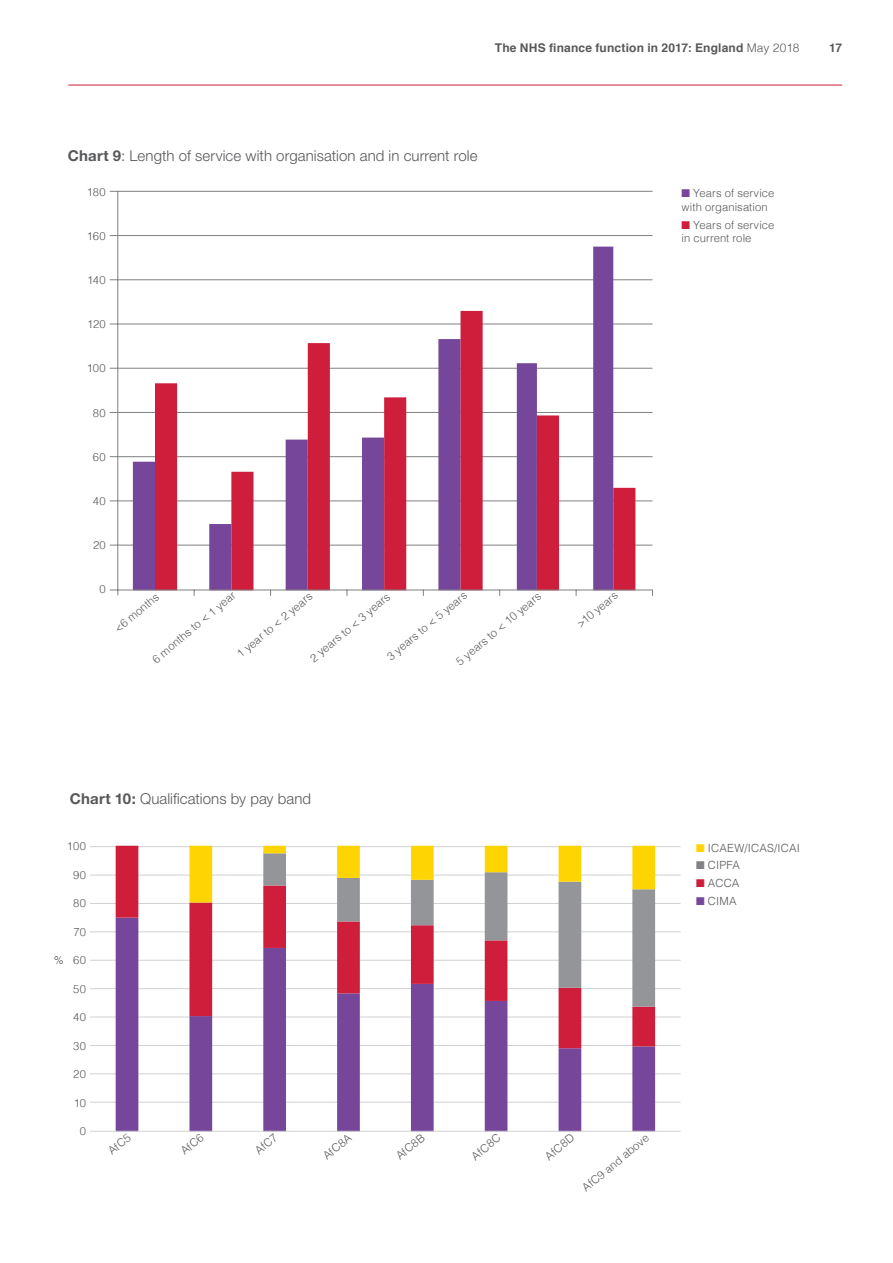
<style>
.page{position:relative;width:893px;height:1263px;background:#fff}
.page>*{position:absolute;margin:0;border:0;box-sizing:border-box;transform-origin:0 0}
.t1{font:300 15px "Helvetica Neue LT Pro";letter-spacing:.005em;color:#57585a}
.t2{font:700 12px "Helvetica";letter-spacing:.015em;color:#57585a}
.Notes{font:300 11.25px/13.5px "Helvetica";letter-spacing:.01em;color:#57585a}
.s1{font-weight:300}
.s2{font-weight:700}
.s3{color:#76469b}
.s4{color:#ce1e3c}
.s5{color:#fed503}
.s6{color:#808285}
</style>
<div class="page">
<hr style="left:118px;top:545px;width:534px;height:1px;background:#7e8182">
<hr style="left:118px;top:501px;width:534px;height:1px;background:#7e8182">
<hr style="left:118px;top:456px;width:534px;height:1px;background:#7e8182">
<hr style="left:118px;top:412px;width:534px;height:1px;background:#7e8182">
<hr style="left:118px;top:368px;width:534px;height:1px;background:#7e8182">
<hr style="left:118px;top:324px;width:534px;height:1px;background:#7e8182">
<hr style="left:118px;top:279px;width:534px;height:1px;background:#7e8182">
<hr style="left:118px;top:235px;width:534px;height:1px;background:#7e8182">
<hr style="left:118px;top:191px;width:534px;height:1px;background:#7e8182">
<svg style="left:133px;top:247px;width:480px;height:343px"></svg>
<svg style="left:155px;top:311px;width:480px;height:279px"></svg>
<hr style="left:118px;top:191px;width:1px;height:398px;background:#7e8182">
<hr style="left:118px;top:590px;width:534px;height:1px;background:#7e8182">
<svg style="left:110px;top:589px;width:9px;height:6px"></svg>
<hr style="left:90px;top:1102px;width:591px;height:1px;background:#d0d1d1">
<hr style="left:90px;top:1073px;width:591px;height:1px;background:#d0d1d1">
<hr style="left:90px;top:1045px;width:591px;height:1px;background:#d0d1d1">
<hr style="left:90px;top:1017px;width:591px;height:1px;background:#d0d1d1">
<hr style="left:90px;top:988px;width:591px;height:1px;background:#d0d1d1">
<hr style="left:90px;top:960px;width:591px;height:1px;background:#d0d1d1">
<hr style="left:90px;top:931px;width:591px;height:1px;background:#d0d1d1">
<hr style="left:90px;top:903px;width:591px;height:1px;background:#d0d1d1">
<hr style="left:90px;top:875px;width:591px;height:1px;background:#d0d1d1">
<hr style="left:90px;top:846px;width:591px;height:1px;background:#d0d1d1">
<svg style="left:116px;top:1048px;width:539px;height:83px"></svg>
<svg style="left:116px;top:846px;width:539px;height:202px"></svg>
<svg style="left:263px;top:902px;width:392px;height:105px"></svg>
<svg style="left:189px;top:846px;width:466px;height:56px"></svg>
<hr style="left:90px;top:1131px;width:591px;height:1px;background:#d0d1d1">
<hr style="left:68px;top:85px;width:774px;height:1px;background:#ce1e3c">
<p class="t2" style="left:495px;top:38px;width:306px">The NHS finance function in 2017: England <span class="s1">May 2018</span></p>
<p class="t2" style="left:829px;top:38px;width:14px">17</p>
<p class="t1" style="left:68px;top:147px;width:411px"><span class="s2">Chart 9</span>: Length of service with organisation and in current role</p>
<p class="Notes" style="left:87px;top:185px;width:20px">180</p>
<p class="Notes" style="left:87px;top:229px;width:21px">160</p>
<p class="Notes" style="left:87px;top:273px;width:20px">140</p>
<p class="Notes" style="left:87px;top:317px;width:20px">120</p>
<p class="Notes" style="left:87px;top:361px;width:21px">100</p>
<p class="Notes" style="left:93px;top:405px;width:14px">80</p>
<p class="Notes" style="left:93px;top:449px;width:14px">60</p>
<p class="Notes" style="left:93px;top:493px;width:14px">40</p>
<p class="Notes" style="left:93px;top:537px;width:14px">20</p>
<p class="Notes" style="left:100px;top:581px;width:8px">0</p>
<p class="Notes" style="left:149px;top:655px;width:106px;rotate:-40deg">6 months to &lt; 1 year</p>
<p class="Notes" style="left:233px;top:649px;width:96px;rotate:-40deg">1 year to &lt; 2 years</p>
<p class="Notes" style="left:384px;top:652px;width:102px;rotate:-40deg">3 years to &lt; 5 years</p>
<p class="Notes" style="left:307px;top:654px;width:102px;rotate:-40deg">2 years to &lt; 3 years</p>
<p class="Notes" style="left:453px;top:657px;width:108px;rotate:-40deg">5 years to &lt; 10 years</p>
<p class="Notes" style="left:573px;top:619px;width:51px;rotate:-40deg">&gt;10 years</p>
<p class="Notes" style="left:111px;top:624px;width:56px;rotate:-40deg">&lt;6 months</p>
<p class="Notes" style="left:682px;top:186px;width:94px"><span class="s3">■</span> Years of service with organisation</p>
<p class="Notes" style="left:682px;top:217px;width:94px"><span class="s4">■</span> Years of service in current role</p>
<p class="t1" style="left:70px;top:790px;width:243px"><span class="s2">Chart 10:</span> Qualifications by pay band</p>
<p class="Notes" style="left:67px;top:839px;width:21px">100</p>
<p class="Notes" style="left:73px;top:867px;width:14px">90</p>
<p class="Notes" style="left:73px;top:896px;width:14px">80</p>
<p class="Notes" style="left:74px;top:924px;width:14px">70</p>
<p class="Notes" style="left:54px;top:953px;width:34px">% 60</p>
<p class="Notes" style="left:73px;top:981px;width:14px">50</p>
<p class="Notes" style="left:73px;top:1010px;width:14px">40</p>
<p class="Notes" style="left:73px;top:1038px;width:14px">30</p>
<p class="Notes" style="left:73px;top:1067px;width:14px">20</p>
<p class="Notes" style="left:74px;top:1095px;width:14px">10</p>
<p class="Notes" style="left:80px;top:1124px;width:8px">0</p>
<p class="Notes" style="left:105px;top:1146px;width:27px;rotate:-40deg">AfC5</p>
<p class="Notes" style="left:177px;top:1146px;width:27px;rotate:-40deg">AfC6</p>
<p class="Notes" style="left:320px;top:1151px;width:35px;rotate:-40deg">AfC8A</p>
<p class="Notes" style="left:393px;top:1151px;width:35px;rotate:-40deg">AfC8B</p>
<p class="Notes" style="left:468px;top:1152px;width:36px;rotate:-40deg">AfC8C</p>
<p class="Notes" style="left:542px;top:1152px;width:36px;rotate:-40deg">AfC8D</p>
<p class="Notes" style="left:579px;top:1183px;width:84px;rotate:-40deg">AfC9 and above</p>
<p class="Notes" style="left:252px;top:1146px;width:27px;rotate:-40deg">AfC7</p>
<p class="Notes" style="left:696px;top:840px;width:105px"><span class="s5">■</span> ICAEW/ICAS/ICAI</p>
<p class="Notes" style="left:696px;top:858px;width:45px"><span class="s6">■</span> CIPFA</p>
<p class="Notes" style="left:696px;top:875px;width:45px"><span class="s4">■</span> ACCA</p>
<p class="Notes" style="left:696px;top:893px;width:42px"><span class="s3">■</span> CIMA</p>
</div>
